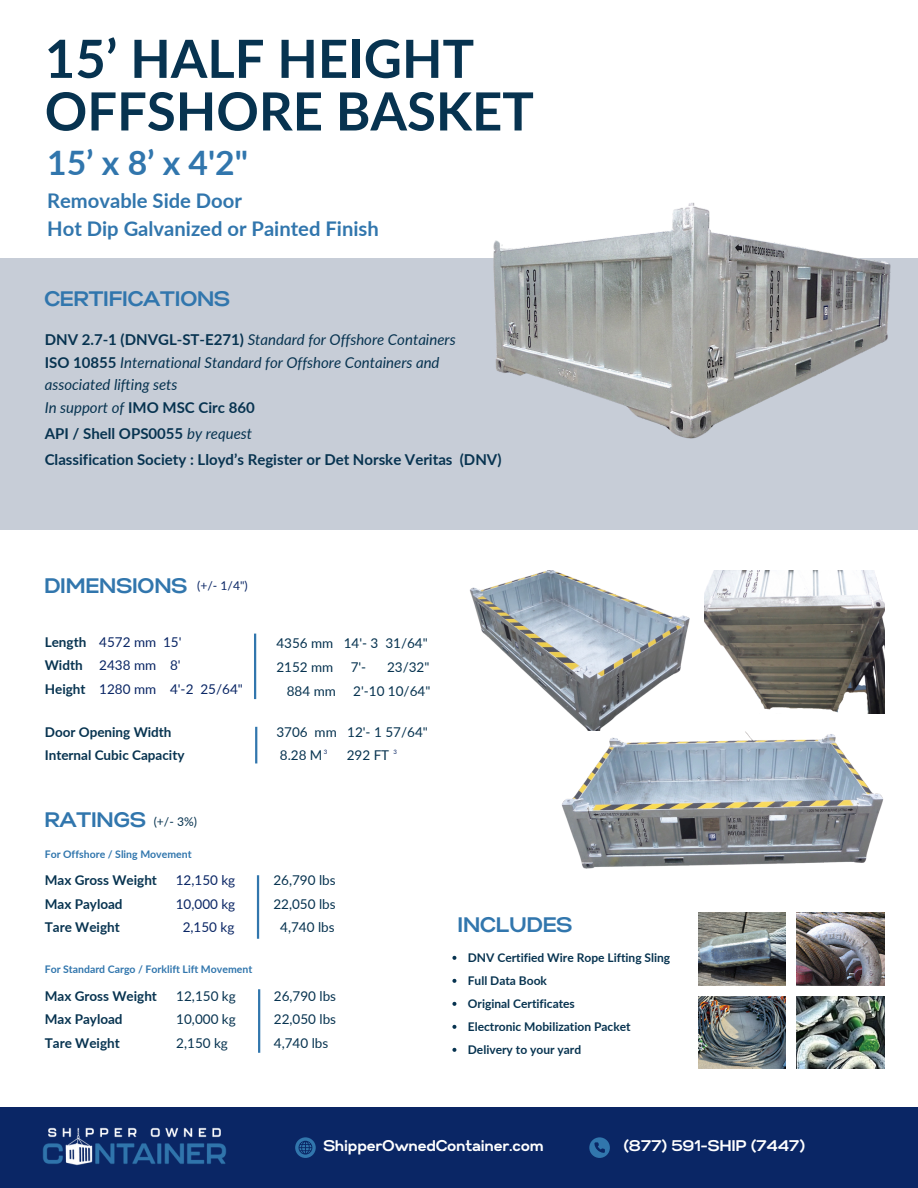
<style>
.page{position:relative;width:918px;height:1188px;background:#fff}
.page>*{position:absolute;margin:0;border:0;box-sizing:border-box;transform-origin:0 0}
.t1{font:700 52.65px/52.7px "Lato";color:#073350}
.t2{font:700 33.75px "Lato";color:#3176ad}
.t3{font:700 21px "Gabriel Sans";color:#3176ad}
.t4{font:700 20.25px/28.2px "Lato";color:#3176ad}
.t5{font:700 15.45px "Gabriel Sans";color:#fff}
.t6{font:italic 15px/23.7px "Lato";color:#073350}
.t7{font:700 15px/25.8px "Lato";color:#073350}
.t8{font:13.5px/23.7px "Lato";color:#073350;text-align:justify}
.t9{font:700 13.5px/23.7px "Lato";color:#073350}
.t10{font:13.5px "Lato";color:#0a2665}
.t11{font:12.15px "Lato";color:#0a2665}
.t12{font:12.15px "Lato";color:#073350}
.t13{font:700 12px "Lato";color:#073350}
.t14{font:700 10.5px "Lato";color:#3176ad}
.t15{font:6px "Lato";color:#0a2665}
.s1{font-weight:700;font-style:normal}
.s2{font-weight:400;font-style:italic}
</style>
<div class="page">
<div style="left:0;top:258px;width:918px;height:272px;background:#c7cdd7"></div>
<img style="left:493px;top:202px;width:398px;height:237px">
<div style="left:0;top:1107px;width:918px;height:81px;background:#0a2665"></div>
<svg style="left:589px;top:1137px;width:21px;height:21px"></svg>
<hr style="left:254px;top:634px;width:2px;height:65px;background:#3176ad">
<hr style="left:255px;top:727px;width:2px;height:36px;background:#3176ad">
<hr style="left:257px;top:875px;width:2px;height:64px;background:#3176ad">
<hr style="left:258px;top:989px;width:2px;height:64px;background:#3176ad">
<img style="left:469px;top:571px;width:221px;height:160px">
<img style="left:562px;top:731px;width:322px;height:138px">
<img style="left:705px;top:571px;width:179px;height:143px">
<img style="left:43px;top:1127px;width:183px;height:39px">
<svg style="left:452px;top:956px;width:4px;height:4px"></svg>
<svg style="left:452px;top:979px;width:4px;height:4px"></svg>
<svg style="left:452px;top:1002px;width:4px;height:4px"></svg>
<svg style="left:452px;top:1025px;width:4px;height:4px"></svg>
<svg style="left:452px;top:1048px;width:4px;height:4px"></svg>
<img style="left:797px;top:912px;width:87px;height:73px">
<img style="left:698px;top:996px;width:88px;height:73px">
<img style="left:698px;top:912px;width:88px;height:73px">
<img style="left:797px;top:996px;width:87px;height:73px">
<svg style="left:295px;top:1137px;width:20px;height:21px"></svg>
<p class="t1" style="left:45px;top:31px;width:491px">15’ HALF HEIGHT<br>OFFSHORE BASKET</p>
<p class="t2" style="left:47px;top:142px;width:202px">15’ x 8’ x 4'2"</p>
<p class="t4" style="left:47px;top:186px;width:333px">Removable Side Door<br>Hot Dip Galvanized or Painted Finish</p>
<p class="t3" style="left:45px;top:289px;width:187px">CERTIFICATIONS</p>
<h6 class="t6" style="left:45px;top:327px;width:412px"><span class="s1">DNV 2.7-1 (DNVGL-ST-E271)</span> Standard for Offshore Containers<br><span class="s1">ISO 10855</span> International Standard for Offshore Containers and</h6>
<h6 class="t6" style="left:45px;top:372px;width:212px">associated lifting sets<br>In support of <span class="s1">IMO MSC Circ 860</span></h6>
<h6 class="t7" style="left:45px;top:420px;width:458px">API / Shell OPS0055 <span class="s2">by request<br></span>Classification Society : Lloyd’s Register or Det Norske Veritas (DNV)</h6>
<p class="t3" style="left:45px;top:576px;width:144px">DIMENSIONS</p>
<p class="t11" style="left:197px;top:578px;width:52px">(+/- 1/4")</p>
<h2 class="t9" style="left:45px;top:630px;width:43px">Length<br>Width<br>Height</h2>
<p class="t10" style="left:99px;top:633px;width:84px">4572 mm 15'</p>
<p class="t10" style="left:99px;top:657px;width:83px">2438 mm 8'</p>
<p class="t10" style="left:99px;top:681px;width:145px">1280 mm 4'-2 25/64"</p>
<p class="t9" style="left:45px;top:720px;width:141px">Door Opening Width<br>Internal Cubic Capacity</p>
<p class="t3" style="left:45px;top:811px;width:103px">RATINGS</p>
<p class="t12" style="left:154px;top:814px;width:45px">(+/- 3%)</p>
<p class="t14" style="left:45px;top:847px;width:148px">For Offshore / Sling Movement</p>
<p class="t9" style="left:45px;top:868px;width:114px">Max Gross Weight<br>Max Payload<br>Tare Weight</p>
<p class="t10" style="left:176px;top:872px;width:61px">12,150 kg</p>
<h2 class="t10" style="left:176px;top:896px;width:61px">10,000 kg</h2>
<p class="t10" style="left:183px;top:919px;width:53px">2,150 kg</p>
<p class="t14" style="left:45px;top:963px;width:209px">For Standard Cargo / Forklift Lift Movement</p>
<h6 class="t9" style="left:45px;top:983px;width:114px">Max Gross Weight<br>Max Payload<br>Tare Weight</h6>
<p class="t8" style="left:176px;top:983px;width:61px">12,150 kg 10,000 kg 2,150 kg</p>
<p class="t8" style="left:276px;top:631px;width:153px">4356 mm 14'- 3 31/64"<br>2152 mm</p>
<p class="t8" style="left:351px;top:655px;width:17px">7'-</p>
<p class="t8" style="left:387px;top:655px;width:44px">23/32"</p>
<p class="t8" style="left:287px;top:679px;width:51px">884 mm</p>
<p class="t8" style="left:353px;top:679px;width:79px">2'-10 10/64"</p>
<h6 class="t8" style="left:276px;top:720px;width:153px">3706 mm 12'- 1 57/64"</h6>
<p class="t8" style="left:280px;top:743px;width:44px">8.28 M</p>
<p class="t8" style="left:347px;top:743px;width:44px">292 FT</p>
<p class="t15" style="left:324px;top:748px;width:5px">3</p>
<p class="t15" style="left:393px;top:748px;width:5px">3</p>
<p class="t8" style="left:273px;top:868px;width:64px">26,790 lbs</p>
<p class="t8" style="left:273px;top:892px;width:64px">22,050 lbs</p>
<p class="t8" style="left:280px;top:915px;width:56px">4,740 lbs</p>
<p class="t8" style="left:274px;top:983px;width:64px">26,790 lbs 22,050 lbs 4,740 lbs</p>
<p class="t3" style="left:458px;top:915px;width:116px">INCLUDES</p>
<p class="t13" style="left:468px;top:950px;width:204px">DNV Certified Wire Rope Lifting Sling</p>
<h2 class="t13" style="left:468px;top:973px;width:81px">Full Data Book</h2>
<p class="t13" style="left:468px;top:996px;width:109px">Original Certificates</p>
<h6 class="t13" style="left:468px;top:1019px;width:164px">Electronic Mobilization Packet</h6>
<p class="t13" style="left:468px;top:1042px;width:115px">Delivery to your yard</p>
<p class="t5" style="left:324px;top:1139px;width:222px">ShipperOwnedContainer.com</p>
<p class="t5" style="left:624px;top:1139px;width:183px">(877) 591-SHIP (7447)</p>
</div>
